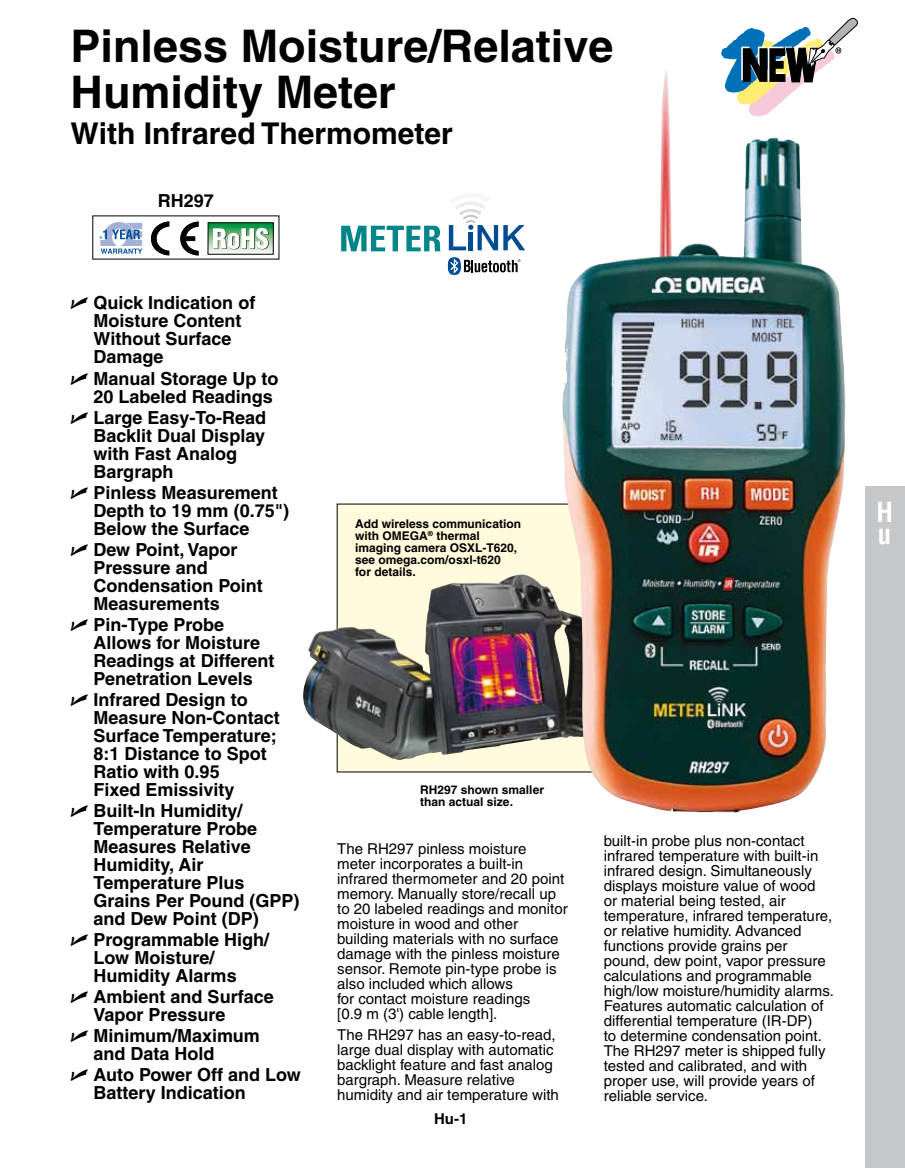
<style>
.page{position:relative;width:905px;height:1168px;background:#fff}
.page>*{position:absolute;margin:0;border:0;box-sizing:border-box;transform-origin:0 0}
.t1{font:700 45px/45px "Helvetica";color:#000}
.t2{font:700 30px "Helvetica";color:#000}
.t3{font:700 condensed 27px/22.5px "Helvetica";color:#fff}
.t4{font:700 18px/18px "Helvetica";color:#000}
.t5{font:15px/15px "Helvetica";color:#000}
.t6{font:700 15px "Helvetica";color:#000}
.t7{font:700 12px/12px "Helvetica";color:#000}
.s1{font-family:"Universal Newswith Comm Pi";font-weight:400}
</style>
<div class="page">
<div style="left:865px;top:486px;width:39px;height:682px;background:#c6c7c8"></div>
<svg style="left:721px;top:17px;width:137px;height:52px"></svg>
<div style="left:337px;top:504px;width:297px;height:268px;background:#fffbdb"></div>
<img style="left:303px;top:575px;width:259px;height:186px">
<img style="left:562px;top:69px;width:284px;height:743px">
<svg style="left:99px;top:222px;width:43px;height:32px"></svg>
<svg style="left:151px;top:222px;width:47px;height:33px"></svg>
<div style="left:181px;top:236px;width:14px;height:5px;background:#000"></div>
<svg style="left:209px;top:224px;width:63px;height:29px"></svg>
<div style="left:207px;top:222px;width:67px;height:33px;border:1px solid #000"></div>
<svg style="left:213px;top:228px;width:56px;height:21px"></svg>
<svg style="left:341px;top:226px;width:99px;height:25px"></svg>
<svg style="left:449px;top:202px;width:76px;height:48px"></svg>
<svg style="left:448px;top:257px;width:72px;height:18px"></svg>
<h1 class="t1" style="left:71px;top:23px;width:544px">Pinless Moisture/Relative<br>Humidity Meter</h1>
<h2 class="t2" style="left:71px;top:115px;width:384px">With Infrared Thermometer</h2>
<p class="t4" style="left:158px;top:191px;width:58px">RH297</p>
<p class="t4" style="left:94px;top:294px;width:163px;text-indent:-23px"><span class="s1">U</span> Quick Indication of<br>Moisture Content<br>Without Surface<br>Damage</p>
<p class="t4" style="left:94px;top:369px;width:186px;text-indent:-23px"><span class="s1">U</span> Manual Storage Up to<br>20 Labeled Readings</p>
<p class="t4" style="left:94px;top:408px;width:174px;text-indent:-23px"><span class="s1">U</span> Large Easy-To-Read<br>Backlit Dual Display with Fast Analog<br>Bargraph</p>
<p class="t4" style="left:94px;top:483px;width:197px;text-indent:-23px"><span class="s1">U</span> Pinless Measurement<br>Depth to 19 mm (0.75")<br>Below the Surface</p>
<p class="t4" style="left:94px;top:540px;width:171px;text-indent:-23px"><span class="s1">U</span> Dew Point, Vapor<br>Pressure and<br>Condensation Point<br>Measurements</p>
<p class="t4" style="left:94px;top:615px;width:182px;text-indent:-23px"><span class="s1">U</span> Pin-Type Probe<br>Allows for Moisture<br>Readings at Different<br>Penetration Levels</p>
<p class="t4" style="left:94px;top:690px;width:188px;text-indent:-23px"><span class="s1">U</span> Infrared Design to<br>Measure Non-Contact<br>Surface Temperature;<br>8:1 Distance to Spot<br>Ratio with 0.95<br>Fixed Emissivity</p>
<p class="t4" style="left:94px;top:801px;width:207px;text-indent:-23px"><span class="s1">U</span> Built-In Humidity/<br>Temperature Probe<br>Measures Relative<br>Humidity, Air<br>Temperature Plus<br>Grains Per Pound (GPP) and Dew Point (DP)</p>
<p class="t4" style="left:94px;top:930px;width:177px;text-indent:-23px"><span class="s1">U</span> Programmable High/<br>Low Moisture/<br>Humidity Alarms</p>
<p class="t4" style="left:94px;top:987px;width:182px;text-indent:-23px"><span class="s1">U</span> Ambient and Surface<br>Vapor Pressure</p>
<p class="t4" style="left:94px;top:1026px;width:168px;text-indent:-23px"><span class="s1">U</span> Minimum/Maximum and Data Hold</p>
<p class="t4" style="left:94px;top:1065px;width:209px;text-indent:-23px"><span class="s1">U</span> Auto Power Off and Low<br>Battery Indication</p>
<p class="t7" style="left:355px;top:518px;width:167px">Add wireless communication with Omega</p>
<p class="t7" style="left:355px;top:530px;width:163px;text-indent:73px"><sup>®</sup> thermal imaging camera OSXL-T620, see omega.com/osxl-t620 for details.</p>
<p class="t7" style="left:420px;top:784px;width:125px">RH297 shown smaller than actual size.</p>
<p class="t5" style="left:337px;top:841px;width:232px">The RH297 pinless moisture meter incorporates a built-in infrared thermometer and 20 point memory. Manually store/recall up to 20 labeled readings and monitor moisture in wood and other building materials with no surface damage with the pinless moisture sensor. Remote pin-type probe is also included which allows<br>for contact moisture readings<br>[0.9 m (3') cable length].</p>
<p class="t5" style="left:337px;top:1027px;width:223px">The RH297 has an easy-to-read, large dual display with automatic backlight feature and fast analog bargraph. Measure relative humidity and air temperature with</p>
<p class="t6" style="left:434px;top:1110px;width:35px">Hu-1</p>
<p class="t5" style="left:603px;top:833px;width:231px">built-in probe plus non-contact infrared temperature with built-in infrared design. Simultaneously displays moisture value of wood<br>or material being tested, air temperature, infrared temperature, or relative humidity. Advanced functions provide grains per pound, dew point, vapor pressure calculations and programmable high/low moisture/humidity alarms.<br>Features automatic calculation of differential temperature (IR-DP)<br>to determine condensation point.<br>The RH297 meter is shipped fully tested and calibrated, and with proper use, will provide years of reliable service.</p>
<h3 class="t3" style="left:876px;top:500px;width:18px">H u</h3>
</div>
